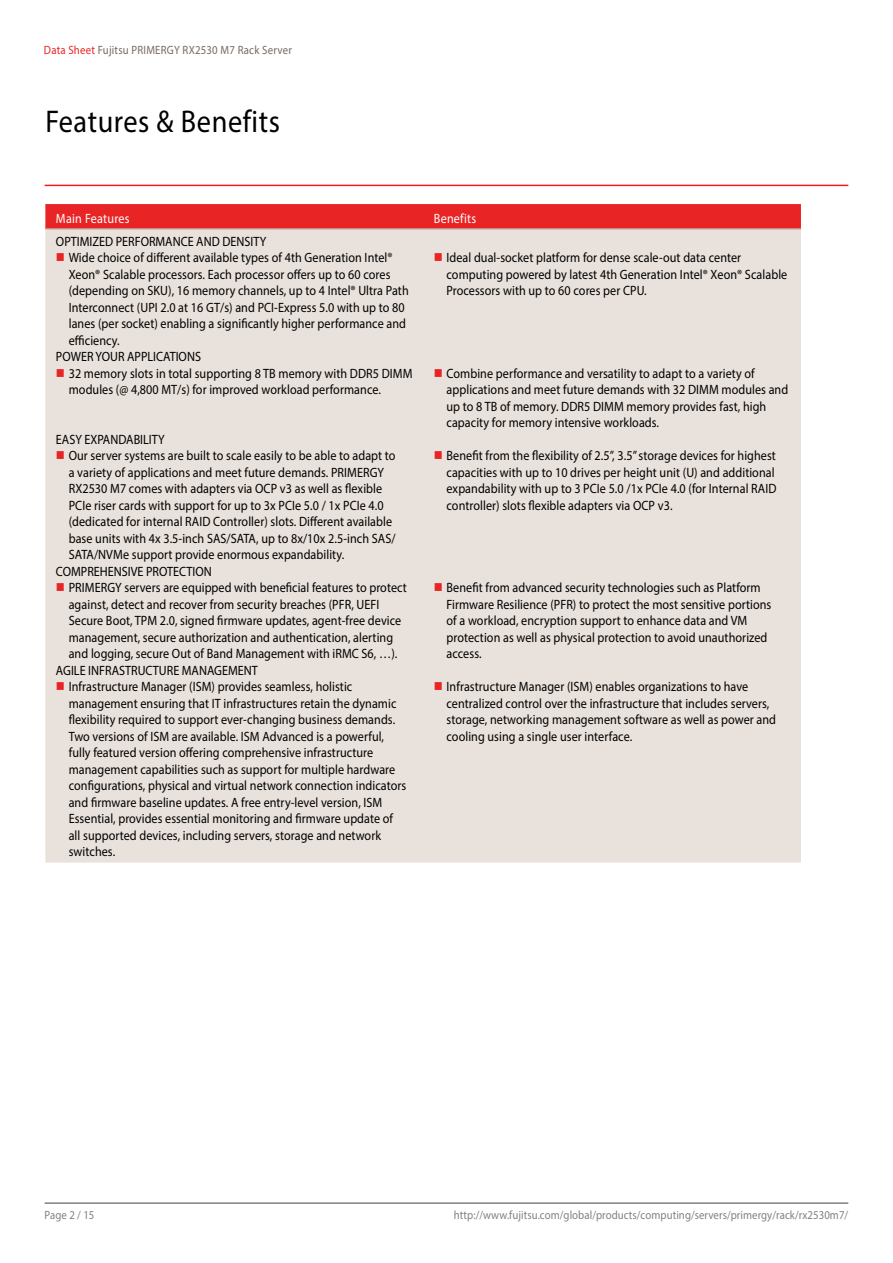
<style>
.page{position:relative;width:893px;height:1263px;background:#fff}
.page>*{position:absolute;margin:0;border:0;box-sizing:border-box;transform-origin:0 0}
.t1{font:31.5px "Myriad Pro";letter-spacing:.02em;color:#000;scale:.9 1}
.t2{font:13.5px/16.5px "Myriad Pro";letter-spacing:.005em;color:#000;scale:.9 1}
.t3{font:13.5px "Myriad Pro";letter-spacing:.02em;color:#fff;scale:.9 1}
.t4{font:12px "Myriad Pro";letter-spacing:.005em;color:#818280;scale:.9 1}
.t5{font:12px "Myriad Pro";letter-spacing:.02em;color:#79695e;scale:.9 1}
.s1{color:#e92425}
</style>
<div class="page">
<hr style="left:45px;top:1202px;width:803px;height:2px;background:#818280">
<div style="left:45px;top:204px;width:756px;height:24px;background:#e92425"></div>
<div style="left:45px;top:230px;width:756px;height:632px;background:#e9e1db"></div>
<hr style="left:45px;top:228px;width:378px;height:2px;background:#c9bbb0">
<hr style="left:423px;top:228px;width:378px;height:2px;background:#c9bbb0">
<hr style="left:45px;top:185px;width:803px;height:1px;background:#ed1d24">
<svg style="left:57px;top:253px;width:7px;height:8px"></svg>
<svg style="left:435px;top:253px;width:7px;height:8px"></svg>
<svg style="left:57px;top:369px;width:7px;height:8px"></svg>
<svg style="left:435px;top:369px;width:7px;height:8px"></svg>
<svg style="left:57px;top:451px;width:7px;height:8px"></svg>
<svg style="left:435px;top:451px;width:7px;height:8px"></svg>
<svg style="left:57px;top:583px;width:7px;height:8px"></svg>
<svg style="left:435px;top:583px;width:7px;height:8px"></svg>
<svg style="left:57px;top:682px;width:7px;height:8px"></svg>
<svg style="left:435px;top:682px;width:7px;height:8px"></svg>
<p class="t5" style="left:44px;top:43px;width:277px"><span class="s1">Data Sheet</span> Fujitsu PRIMERGY RX2530 M7 Rack Server</p>
<h1 class="t1" style="left:45px;top:102px;width:262px">Features &amp; Benefits</h1>
<p class="t3" style="left:56px;top:210px;width:83px">Main Features</p>
<p class="t3" style="left:434px;top:210px;width:49px">Benefits</p>
<p class="t2" style="left:69px;top:233px;width:379px;text-indent:-13px">OPTIMIZED PERFORMANCE AND DENSITY<br>Wide choice of different available types of 4th Generation Intel® Xeon® Scalable processors. Each processor offers up to 60 cores (depending on SKU), 16 memory channels, up to 4 Intel® Ultra Path Interconnect (UPI 2.0 at 16 GT/s) and PCI-Express 5.0 with up to 80 lanes (per socket) enabling a significantly higher performance and efficiency.</p>
<p class="t2" style="left:447px;top:249px;width:380px">Ideal dual-socket platform for dense scale-out data center computing powered by latest 4th Generation Intel® Xeon® Scalable<br>Processors with up to 60 cores per CPU.</p>
<p class="t2" style="left:69px;top:348px;width:383px;text-indent:-13px">POWER YOUR APPLICATIONS<br>32 memory slots in total supporting 8 TB memory with DDR5 DIMM modules (@ 4,800 MT/s) for improved workload performance.</p>
<p class="t2" style="left:69px;top:431px;width:365px;text-indent:-13px">EASY EXPANDABILITY<br>Our server systems are built to scale easily to be able to adapt to a variety of applications and meet future demands. PRIMERGY RX2530 M7 comes with adapters via OCP v3 as well as flexible PCIe riser cards with support for up to 3x PCIe 5.0 / 1x PCIe 4.0 (dedicated for internal RAID Controller) slots. Different available base units with 4x 3.5-inch SAS/SATA, up to 8x/10x 2.5-inch SAS/ SATA/NVMe support provide enormous expandability.</p>
<p class="t2" style="left:69px;top:563px;width:377px;text-indent:-13px">COMPREHENSIVE PROTECTION<br>PRIMERGY servers are equipped with beneficial features to protect against, detect and recover from security breaches (PFR, UEFI Secure Boot, TPM 2.0, signed firmware updates, agent-free device management, secure authorization and authentication, alerting and logging, secure Out of Band Management with iRMC S6, …).</p>
<p class="t2" style="left:69px;top:661px;width:377px;text-indent:-13px">AGILE INFRASTRUCTURE MANAGEMENT<br>Infrastructure Manager (ISM) provides seamless, holistic management ensuring that IT infrastructures retain the dynamic flexibility required to support ever-changing business demands.<br>Two versions of ISM are available. ISM Advanced is a powerful, fully featured version offering comprehensive infrastructure management capabilities such as support for multiple hardware configurations, physical and virtual network connection indicators and firmware baseline updates. A free entry-level version, ISM Essential, provides essential monitoring and firmware update of all supported devices, including servers, storage and network switches.</p>
<p class="t2" style="left:447px;top:365px;width:381px">Combine performance and versatility to adapt to a variety of applications and meet future demands with 32 DIMM modules and up to 8 TB of memory. DDR5 DIMM memory provides fast, high capacity for memory intensive workloads.</p>
<p class="t2" style="left:447px;top:447px;width:368px">Benefit from the flexibility of 2.5”, 3.5” storage devices for highest capacities with up to 10 drives per height unit (U) and additional expandability with up to 3 PCIe 5.0 /1x PCIe 4.0 (for Internal RAID controller) slots flexible adapters via OCP v3.</p>
<p class="t2" style="left:447px;top:579px;width:362px">Benefit from advanced security technologies such as Platform Firmware Resilience (PFR) to protect the most sensitive portions of a workload, encryption support to enhance data and VM protection as well as physical protection to avoid unauthorized access.</p>
<p class="t2" style="left:447px;top:678px;width:368px">Infrastructure Manager (ISM) enables organizations to have centralized control over the infrastructure that includes servers, storage, networking management software as well as power and cooling using a single user interface.</p>
<p class="t4" style="left:45px;top:1207px;width:57px">Page 2 / 15</p>
<p class="t4" style="left:454px;top:1207px;width:440px">http://www.fujitsu.com/global/products/computing/servers/primergy/rack/rx2530m7/</p>
</div>
